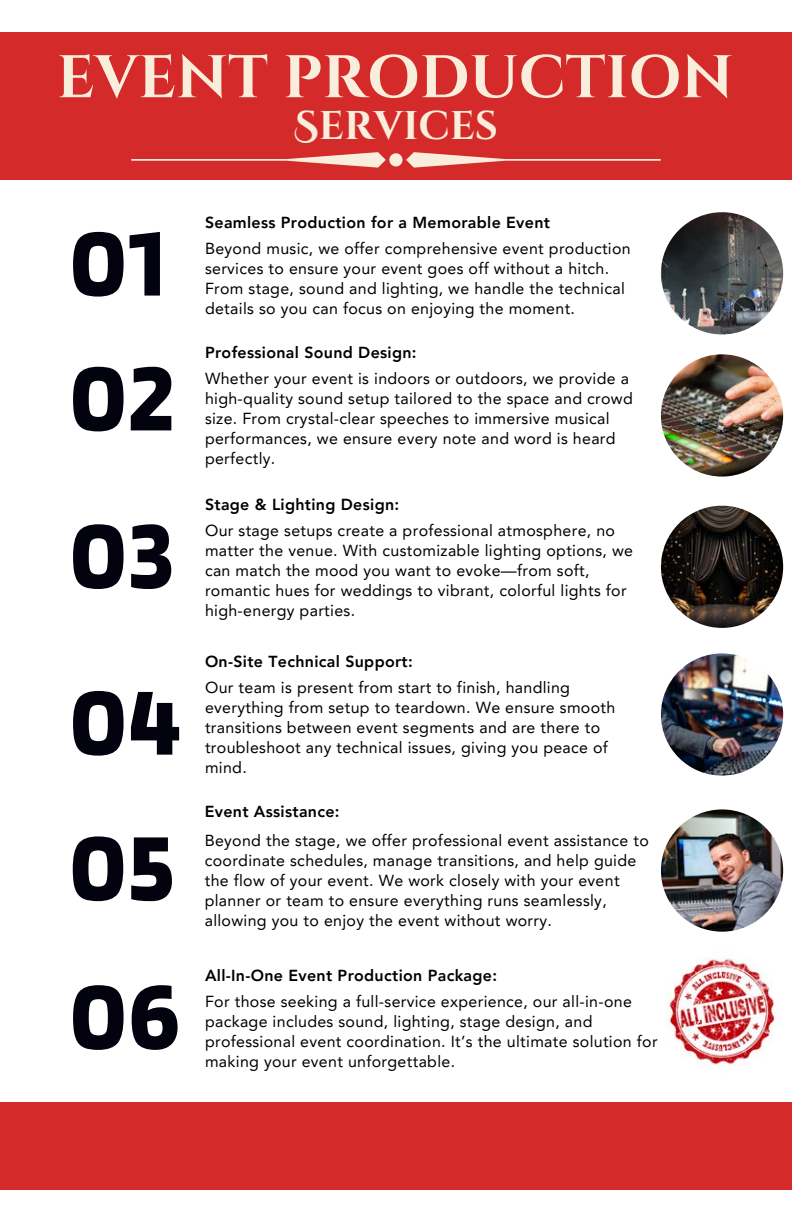
<style>
.page{position:relative;width:792px;height:1224px;background:#fff}
.page>*{position:absolute;margin:0;border:0;box-sizing:border-box;transform-origin:0 0}
.t1{font:700 100px "Blinker";letter-spacing:.02em;color:#03030f}
.t2{font:700 60px "Cinzel";color:#f9eedc}
.t3{font:700 40px "Cinzel Decorative";color:#f9eedc}
.t4{font:16px/20px "Avenir LT Pro";letter-spacing:.02em;color:#000}
.t5{font:800 16px "Avenir LT Pro";letter-spacing:.02em;color:#000}
</style>
<div class="page">
<div style="left:0;top:32px;width:792px;height:148px;background:#d42b2a"></div>
<div style="left:0;top:1102px;width:792px;height:88px;background:#d42b2a"></div>
<svg style="left:131px;top:152px;width:530px;height:16px"></svg>
<img style="left:661px;top:212px;width:122px;height:122px;border-radius:50%">
<img style="left:661px;top:354px;width:122px;height:123px;border-radius:50%">
<img style="left:661px;top:506px;width:122px;height:122px;border-radius:50%">
<img style="left:661px;top:653px;width:122px;height:123px;border-radius:50%">
<img style="left:661px;top:809px;width:122px;height:123px;border-radius:50%">
<img style="left:661px;top:951px;width:122px;height:122px;border-radius:50%">
<h3 class="t2" style="left:57px;top:39px;width:678px">EVENT PRODUCTION</h3>
<p class="t3" style="left:294px;top:100px;width:206px">SERVICES</p>
<h3 class="t1" style="left:70px;top:200px;width:97px">01</h3>
<p class="t1" style="left:70px;top:334px;width:106px">02</p>
<p class="t1" style="left:70px;top:492px;width:105px">03</p>
<p class="t1" style="left:70px;top:659px;width:112px">04</p>
<p class="t1" style="left:70px;top:804px;width:106px">05</p>
<p class="t1" style="left:70px;top:953px;width:111px">06</p>
<p class="t5" style="left:205px;top:216px;width:347px">Seamless Production for a Memorable Event</p>
<h1 class="t4" style="left:205px;top:240px;width:427px">Beyond music, we offer comprehensive event production services to ensure your event goes off without a hitch.<br>From stage, sound and lighting, we handle the technical details so you can focus on enjoying the moment.</h1>
<p class="t5" style="left:205px;top:346px;width:213px">Professional Sound Design:</p>
<p class="t4" style="left:205px;top:370px;width:429px">Whether your event is indoors or outdoors, we provide a high-quality sound setup tailored to the space and crowd size. From crystal-clear speeches to immersive musical performances, we ensure every note and word is heard perfectly.</p>
<h3 class="t5" style="left:205px;top:498px;width:196px">Stage &amp; Lighting Design:</h3>
<h2 class="t4" style="left:205px;top:522px;width:430px">Our stage setups create a professional atmosphere, no matter the venue. With customizable lighting options, we can match the mood you want to evoke—from soft, romantic hues for weddings to vibrant, colorful lights for high-energy parties.</h2>
<p class="t5" style="left:205px;top:655px;width:209px">On-Site Technical Support:</p>
<p class="t4" style="left:205px;top:679px;width:412px">Our team is present from start to finish, handling everything from setup to teardown. We ensure smooth transitions between event segments and are there to troubleshoot any technical issues, giving you peace of mind.</p>
<p class="t5" style="left:205px;top:805px;width:136px">Event Assistance:</p>
<p class="t4" style="left:205px;top:832px;width:446px">Beyond the stage, we offer professional event assistance to coordinate schedules, manage transitions, and help guide the flow of your event. We work closely with your event planner or team to ensure everything runs seamlessly, allowing you to enjoy the event without worry.</p>
<p class="t5" style="left:205px;top:969px;width:294px">All-In-One Event Production Package:</p>
<h3 class="t4" style="left:205px;top:993px;width:454px">For those seeking a full-service experience, our all-in-one package includes sound, lighting, stage design, and professional event coordination. It’s the ultimate solution for making your event unforgettable.</h3>
</div>
